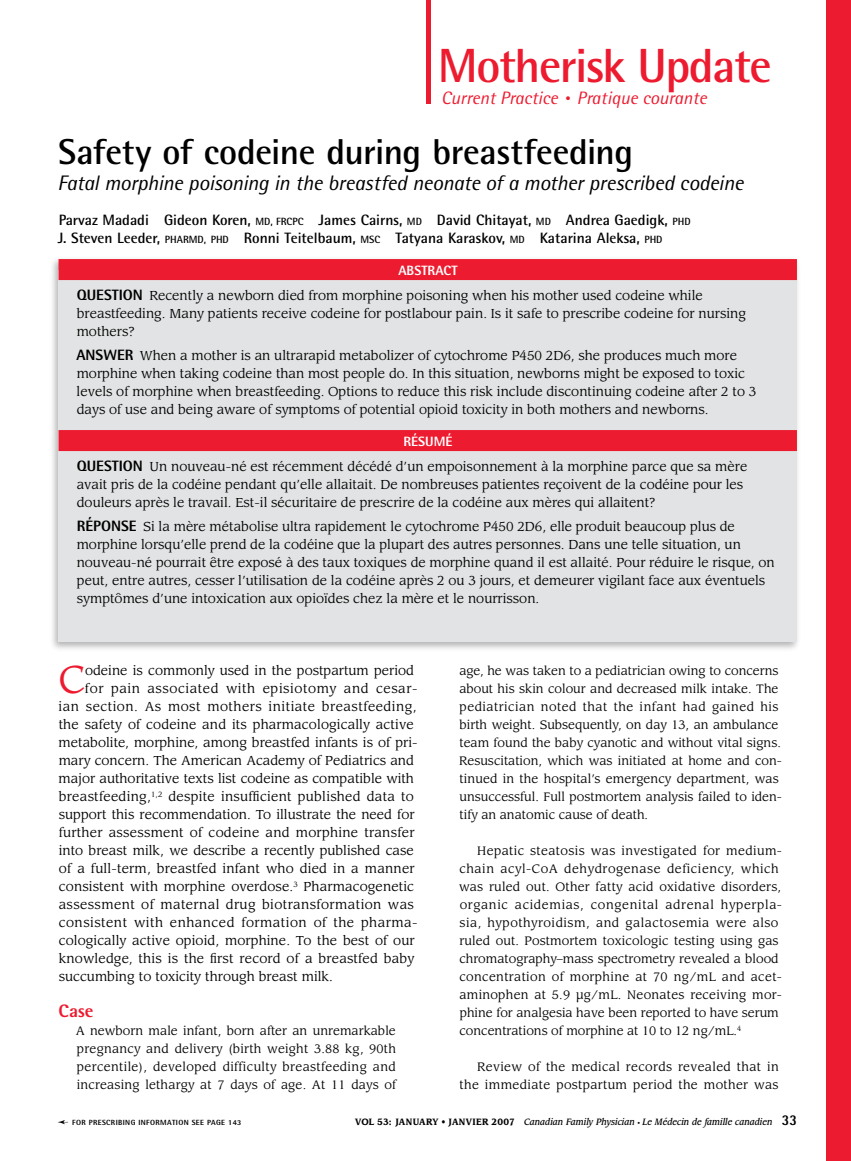
<style>
.page{position:relative;width:851px;height:1161px;background:#fff}
.page>*{position:absolute;margin:0;border:0;box-sizing:border-box;transform-origin:0 0}
.t1{font:700 48px "Rotis Semi Sans Std";letter-spacing:-.03em;color:#ed1b2f}
.t2{font:38.1px "Leawood Std";color:#ed1b2f}
.t3{font:700 36px "Rotis Semi Sans Std";letter-spacing:-.015em;color:#000}
.t4{font:italic 21px "Rotis Semi Sans Std";letter-spacing:-.01em;color:#000}
.t5{font:italic 18px "Rotis Semi Sans Std";color:#ed1b2f}
.t6{font:800 18px "Rotis Semi Sans Std";color:#ed1b2f}
.t7{font:700 15px/18px "Rotis Semi Sans Std";color:#000}
.t8{font:800 13.5px "Rotis Semi Sans Std";color:#fff}
.t9{font:12.75px/18px "Leawood Std";color:#000}
.t10{font:12.75px "Leawood Std";letter-spacing:.02em;color:#000}
.t11{font:12.75px "Leawood Std";letter-spacing:.035em;color:#000}
.t12{font:12.75px "Leawood Std";letter-spacing:.03em;color:#000}
.t13{font:12.75px "Leawood Std";letter-spacing:.045em;color:#000}
.t14{font:12px/18px "Leawood Std";letter-spacing:.01em;color:#000}
.t15{font:12px/18px "Leawood Std";letter-spacing:.03em;color:#000;text-align:right}
.t16{font:italic 500 9px "Leawood Std";color:#000;scale:.9 1}
.t17{font:800 7.5px "Rotis Semi Sans Std";letter-spacing:.05em;color:#000}
.s1{font-size:10.5px}
.s2{font-family:"Rotis Semi Sans Std";font-weight:800;font-size:15px}
.s3{font-weight:700;font-style:normal}
.s4{font-style:normal;font-size:6px}
.s5{font-family:"Rotis Semi Sans Std";font-weight:800;font-style:normal;font-size:15px}
</style>
<div class="page">
<div style="left:826px;top:0;width:24px;height:1161px;background:#ed1b2f"></div>
<div style="left:426px;top:0;width:5px;height:104px;background:#ed1b2f"></div>
<div style="left:48px;top:254px;width:754px;height:399px;background:#000;opacity:.3"></div>
<div style="left:58px;top:270px;width:738px;height:372px;background:#e2e3e4"></div>
<div style="left:58px;top:259px;width:738px;height:21px;background:#ed1b2f"></div>
<div style="left:58px;top:430px;width:738px;height:21px;background:#ed1b2f"></div>
<h1 class="t1" style="left:438px;top:36px;width:335px">Motherisk Update</h1>
<h3 class="t5" style="left:441px;top:87px;width:267px">Current Practice <span class="s1">•</span> Pratique courante</h3>
<h3 class="t3" style="left:58px;top:130px;width:576px">Safety of codeine during breastfeeding</h3>
<h3 class="t4" style="left:57px;top:170px;width:687px">Fatal morphine poisoning in the breastfed neonate of a mother prescribed codeine</h3>
<p class="t7" style="left:58px;top:211px;width:634px">Parvaz Madadi Gideon Koren, <span class="s1">MD, FRCPC</span> James Cairns, <span class="s1">MD</span> David Chitayat, <span class="s1">MD</span> Andrea Gaedigk, <span class="s1">PhD<br></span>J. Steven Leeder, <span class="s1">Pharm</span></p>
<p class="t7" style="left:198px;top:229px;width:466px"><span class="s1">D, PhD</span> Ronni Teitelbaum, <span class="s1">MSc</span> Tatyana Karaskov, <span class="s1">MD</span> Katarina Aleksa, <span class="s1">PhD</span></p>
<p class="t8" style="left:398px;top:262px;width:9px">ABSTRACT</p>
<p class="t9" style="left:77px;top:287px;width:670px"><span class="s2">QUESTION</span> Recently a newborn died from morphine poisoning when his mother used codeine while breastfeeding. Many patients receive codeine for postlabour pain. Is it safe to prescribe codeine for nursing mothers?</p>
<p class="t9" style="left:76px;top:347px;width:681px"><span class="s2">ANSWER</span> When a mother is an ultrarapid metabolizer of cytochrome P450 2D6, she produces much more morphine when taking codeine than most people do. In this situation, newborns might be exposed to toxic levels of morphine when breastfeeding. Options to reduce this risk include discontinuing codeine after 2 to 3 days of use and being aware of symptoms of potential opioid toxicity in both mothers and newborns.</p>
<p class="t8" style="left:403px;top:433px;width:51px">RÉSUM É</p>
<p class="t9" style="left:77px;top:458px;width:672px"><span class="s2">QUESTION</span> Un nouveau-né est récemment décédé d’un empoisonnement à la morphine parce que sa mère avait pris de la codéine pendant qu’elle allaitait. De nombreuses patientes reçoivent de la codéine pour les douleurs après le travail. Est-il sécuritaire de prescrire de la codéine aux mères qui allaitent?</p>
<p class="t9" style="left:77px;top:518px;width:699px"><span class="s2">RÉPONSE</span> Si la mère métabolise ultra rapidement le cytochrome P450 2D6, elle produit beaucoup plus de morphine lorsqu’elle prend de la codéine que la plupart des autres personnes. Dans une telle situation, un nouveau-né pourrait être exposé à des taux toxiques de morphine quand il est allaité. Pour réduire le risque, on peut, entre autres, cesser l’utilisation de la codéine après 2 ou 3 jours, et demeurer vigilant face aux éventuels symptômes d’une intoxication aux opioïdes chez la mère et le nourrisson.</p>
<h2 class="t2" style="left:59px;top:657px;width:28px">C</h2>
<p class="t9" style="left:85px;top:662px;width:330px">odeine is commonly used in the postpartum period</p>
<p class="t13" style="left:85px;top:681px;width:334px">for pain associated with episiotomy and cesar-</p>
<p class="t11" style="left:59px;top:699px;width:359px">ian section. As most mothers initiate breastfeeding,</p>
<p class="t9" style="left:59px;top:716px;width:356px">the safety of codeine and its pharmacologically active</p>
<p class="t9" style="left:59px;top:734px;width:360px">metabolite, morphine, among breastfed infants is of pri-</p>
<p class="t9" style="left:59px;top:752px;width:357px">mary concern. The American Academy of Pediatrics and</p>
<p class="t9" style="left:59px;top:770px;width:357px">major authoritative texts list codeine as compatible with</p>
<p class="t10" style="left:59px;top:789px;width:356px">breastfeeding,<sup>1,2</sup> despite insufficient published data to</p>
<p class="t9" style="left:59px;top:806px;width:357px">support this recommendation. To illustrate the need for</p>
<p class="t10" style="left:59px;top:825px;width:357px">further assessment of codeine and morphine transfer</p>
<p class="t9" style="left:59px;top:842px;width:357px">into breast milk, we describe a recently published case</p>
<p class="t9" style="left:59px;top:860px;width:357px">of a full-term, breastfed infant who died in a manner</p>
<p class="t9" style="left:59px;top:878px;width:357px">consistent with morphine overdose.<sup>3</sup> Pharmacogenetic</p>
<p class="t12" style="left:59px;top:897px;width:357px">assessment of maternal drug biotransformation was</p>
<p class="t11" style="left:59px;top:915px;width:360px">consistent with enhanced formation of the pharma-</p>
<p class="t9" style="left:59px;top:932px;width:357px">cologically active opioid, morphine. To the best of our</p>
<p class="t9" style="left:59px;top:950px;width:357px">knowledge, this is the first record of a breastfed baby</p>
<p class="t9" style="left:59px;top:968px;width:275px">succumbing to toxicity through breast milk.</p>
<h3 class="t6" style="left:59px;top:999px;width:36px">CASE</h3>
<p class="t14" style="left:76px;top:1022px;width:322px;text-align:justify">A newborn male infant, born after an unremarkable pregnancy and delivery (birth weight 3.88 kg, 90th percentile), developed difficulty breastfeeding and increasing lethargy at 7 days of age. At 11 days of</p>
<p class="t14" style="left:459px;top:662px;width:324px">age, he was taken to a pediatrician owing to concerns about his skin colour and decreased milk intake. The pediatrician noted that the infant had gained his birth weight. Subsequently, on day 13, an ambulance team found the baby cyanotic and without vital signs.<br>Resuscitation, which was initiated at home and con&shy;tinued in the hospital’s emergency department, was unsuccessful. Full postmortem analysis failed to iden&shy;tify an anatomic cause of death.</p>
<p class="t14" style="left:459px;top:842px;width:324px;text-indent:18px">Hepatic steatosis was investigated for medium&shy;chain acyl-CoA dehydrogenase deficiency, which was ruled out. Other fatty acid oxidative disorders, organic acidemias, congenital adrenal hyperpla&shy;sia, hypothyroidism, and galactosemia were also ruled out. Postmortem toxicologic testing using gas chromatography–mass spectrometry revealed a blood concentration of morphine at 70 ng/mL and acet&shy;aminophen at 5.9 µg/mL. Neonates receiving mor&shy;phine for analgesia have been reported to have serum concentrations of morphine at 10 to 12 ng/mL.<sup>4</sup></p>
<p class="t15" style="left:459px;top:1058px;width:321px">Review of the medical records revealed that in the immediate postpartum period the mother was</p>
<p class="t17" style="left:72px;top:1117px;width:171px">FOR PRESCRIBING INFORMATION SEE PAGE 143</p>
<p class="t16" style="left:355px;top:1116px;width:492px"><span class="s3">VOL 53: JANUARY • JANVIER 2007</span> Canadian Family Physician <span class="s4">•</span> Le Médecin de famille canadien <span class="s5">33</span></p>
</div>
